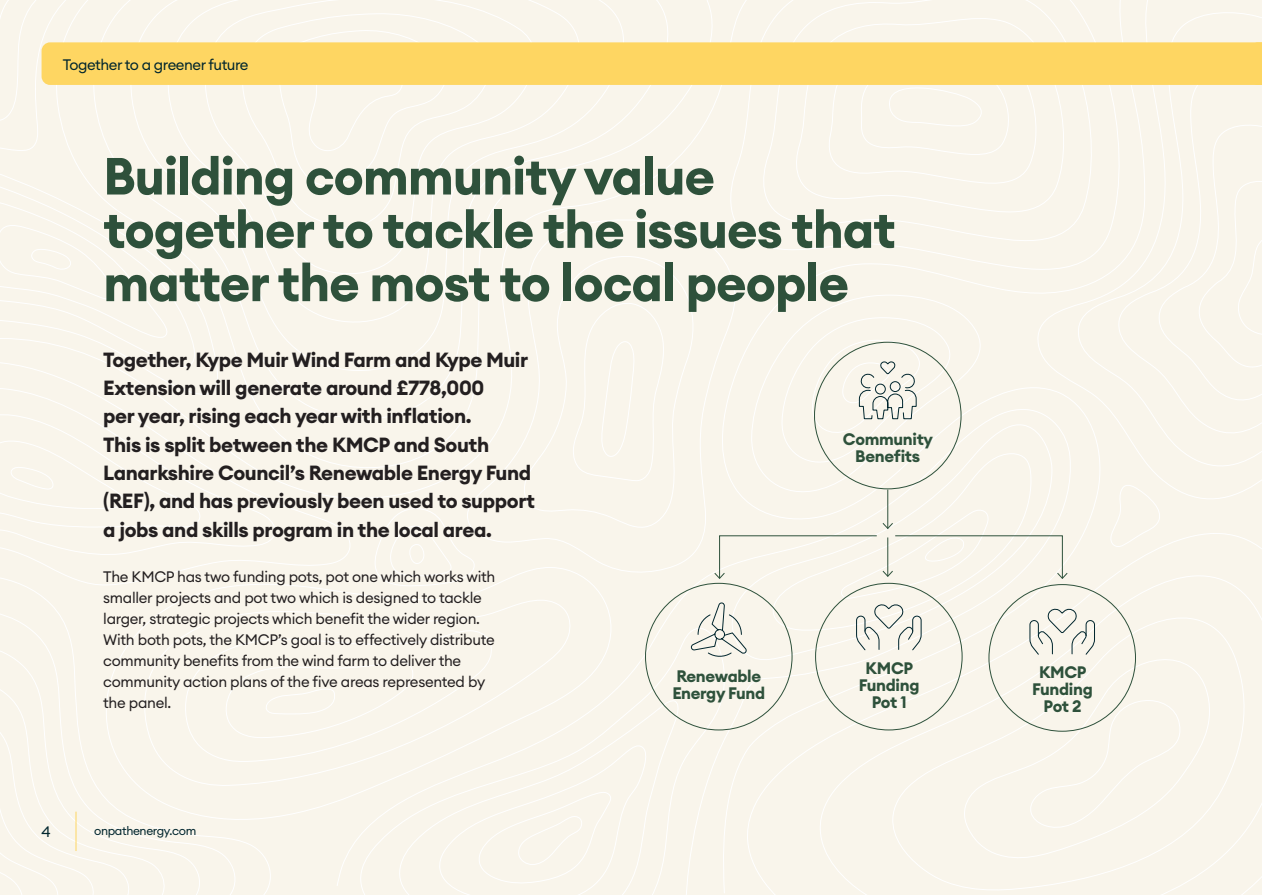
<style>
.page{position:relative;width:1262px;height:895px;background:#fff}
.page>*{position:absolute;margin:0;border:0;box-sizing:border-box;transform-origin:0 0}
.t1{font:700 51.45px/53.2px "Euclid Circular A";letter-spacing:-.02em;color:#2e513b}
.t2{font:700 20.25px/28.3px "Euclid Circular A";letter-spacing:-.02em;color:#231f20}
.t3{font:700 16.5px/17.1px "Euclid Circular A";letter-spacing:-.02em;color:#2e513b;text-align:center}
.t4{font:15px/21px "Euclid Circular A";letter-spacing:-.02em;color:#231f20}
.t5{font:15px "Euclid Circular A";letter-spacing:-.03em;color:#00252d}
.t6{font:12px "Euclid Circular A";letter-spacing:-.03em;color:#00252d}
</style>
<div class="page">
<div style="left:1074px;top:0;width:175px;height:894px;background:#f9f5eb"></div>
<div style="left:0;top:0;width:1074px;height:894px;background:#f9f5eb"></div>
<hr style="left:76px;top:811px;width:1px;height:39px;background:#fed662">
<hr style="left:887px;top:489px;width:1px;height:39px;background:#2e513b">
<svg style="left:882px;top:522px;width:11px;height:7px"></svg>
<svg style="left:691px;top:602px;width:56px;height:55px;background:#e1e1d9"></svg>
<svg style="left:858px;top:360px;width:59px;height:59px;background:#dcddd6"></svg>
<svg style="left:856px;top:602px;width:66px;height:48px;background:#e3e3db"></svg>
<svg style="left:1029px;top:607px;width:66px;height:48px;background:#e3e2da"></svg>
<svg style="left:713px;top:535px;width:355px;height:44px;background:#f3f0e6"></svg>
<div style="left:42px;top:42px;width:1207px;height:43px;background:#fed662"></div>
<svg style="left:1249px;top:0;width:13px;height:895px;background:#f9f3e4"></svg>
<p class="t5" style="left:63px;top:55px;width:187px">Together to a greener future</p>
<p class="t1" style="left:103px;top:150px;width:794px">Building community value together to tackle the issues that matter the most to local people</p>
<p class="t2" style="left:103px;top:345px;width:433px">Together, Kype Muir Wind Farm and Kype Muir Extension will generate around £778,000<br>per year, rising each year with inflation.<br>This is split between the KMCP and South Lanarkshire Council’s Renewable Energy Fund (REF), and has previously been used to support a jobs and skills program in the local area.</p>
<p class="t4" style="left:103px;top:565px;width:394px">The KMCP has two funding pots, pot one which works with smaller projects and pot two which is designed to tackle larger, strategic projects which benefit the wider region.<br>With both pots, the KMCP’s goal is to effectively distribute community benefits from the wind farm to deliver the community action plans of the five areas represented by the panel.</p>
<p class="t5" style="left:42px;top:821px;width:11px">4</p>
<p class="t6" style="left:94px;top:822px;width:104px">onpathenergy.com</p>
<p class="t3" style="left:843px;top:430px;width:92px">Community<br>Benefits</p>
<p class="t3" style="left:672px;top:667px;width:94px;text-align:left">Renewable<br>Energy Fund</p>
<p class="t3" style="left:859px;top:659px;width:62px">KMCP<br>Funding</p>
<p class="t3" style="left:872px;top:693px;width:36px">Pot 1</p>
<p class="t3" style="left:1032px;top:663px;width:62px">KMCP<br>Funding</p>
<p class="t3" style="left:1043px;top:697px;width:39px">Pot 2</p>
</div>
